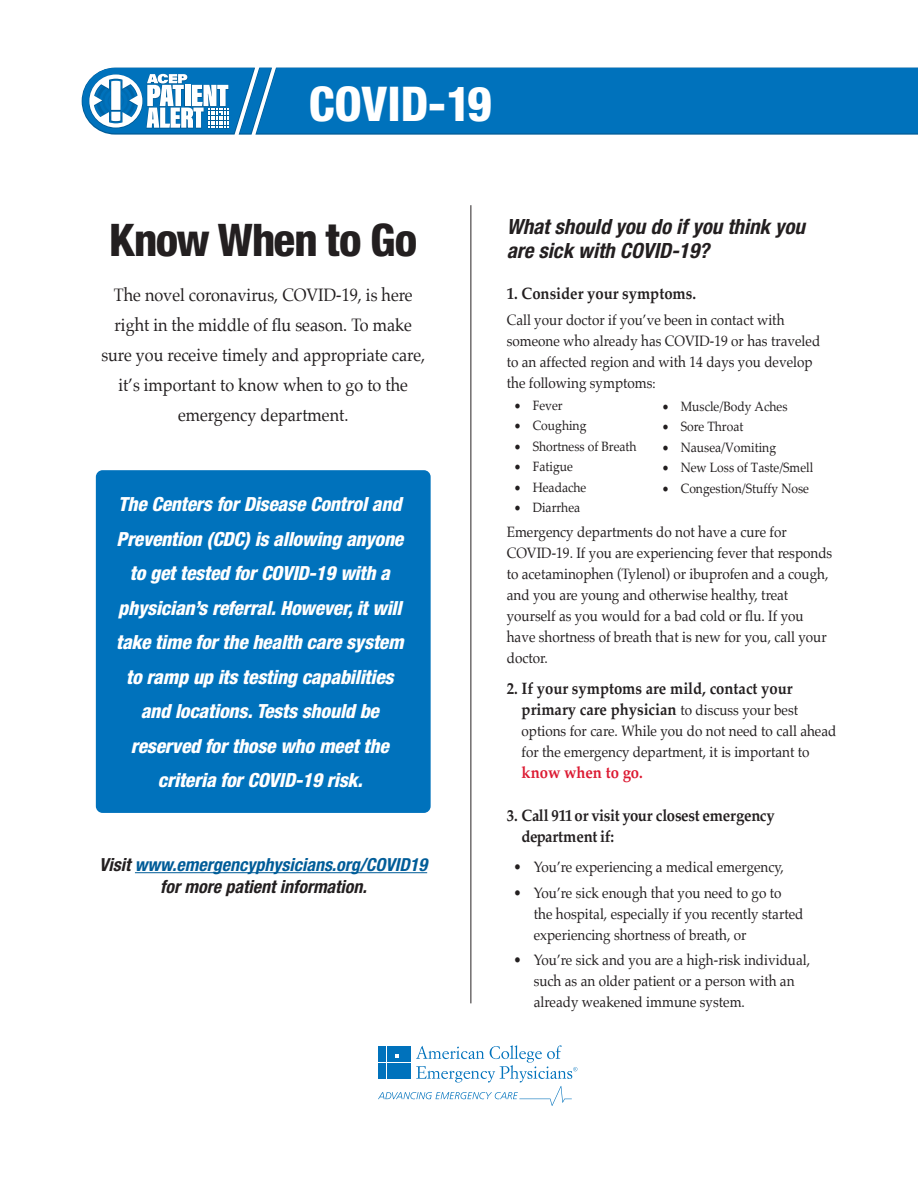
<style>
.page{position:relative;width:918px;height:1188px;background:#fff}
.page>*{position:absolute;margin:0;border:0;box-sizing:border-box;transform-origin:0 0}
.t1{font:800 condensed 48px "Helvetica Neue LT Std";color:#fff}
.t2{font:800 condensed 45px "Helvetica Neue LT Std";letter-spacing:-.02em;color:#231f20}
.Body_Copy{font:italic 700 condensed 21px/24px "Helvetica Neue LT Std";color:#231f20}
.Blue_Callout_Box{font:italic 800 condensed 19.5px/34.5px "Helvetica Neue LT Std";letter-spacing:-.01em;color:#fff;text-align:center}
.Body_Copy-2{font:18px/30px "Palatino";color:#231f20;text-align:center;scale:.9 1}
.Subhead_2_Questions{font:italic 700 condensed 18px/22.5px "Helvetica Neue LT Std";color:#005c98;text-align:center}
.Body_Copy_Answers{font:700 16.5px/21px "Palatino";color:#231f20;scale:.9 1}
.Body_Copy_Answers-2{font:700 16.5px/21px "Palatino";letter-spacing:-.02em;color:#231f20;scale:.9 1}
.Body_Copy-3{font:700 16.5px "Palatino";color:#231f20;scale:.9 1}
.Body_Copy_Answers-3{font:700 16.5px "Palatino";color:#dc1a32;scale:.9 1}
.Body_Copy-4{font:15px/21px "Palatino";color:#231f20;scale:.9 1}
.Body_Copy_Answers-4{font:15px/21px "Palatino";color:#231f20;scale:.9 1}
.t3{font:13.5px "Palatino Linotype";color:#231f20;scale:.9 1}
.s1{color:#231f20}
.s2{font-family:"Minion Pro"}
.s3{font-weight:400;font-size:15px}
</style>
<div class="page">
<hr style="left:135px;top:872px;width:292px;height:1px;background:#005c98">
<svg style="left:378px;top:1045px;width:199px;height:61px"></svg>
<svg style="left:81px;top:67px;width:837px;height:68px"></svg>
<div style="left:96px;top:470px;width:335px;height:343px;background:#0072bc;border-radius:7px"></div>
<hr style="left:471px;top:205px;width:1px;height:798px;background:#231f20">
<p class="t1" style="left:309px;top:74px;width:185px">COVID-19</p>
<p class="t2" style="left:109px;top:212px;width:309px">Know When to Go</p>
<p class="Body_Copy-2" style="left:101px;top:279px;width:361px">The novel coronavirus, COVID-19, is here right in the middle of flu season. To make sure you receive timely and appropriate care, it’s important to know when to go to the emergency department.</p>
<p class="Blue_Callout_Box" style="left:116px;top:487px;width:289px">The Centers for Disease Control and Prevention (CDC) is allowing anyone to get tested for COVID-19 with a physician’s referral. However, it will take time for the health care system to ramp up its testing capabilities and locations. Tests should be reserved for those who meet the criteria for COVID-19 risk.</p>
<p class="Subhead_2_Questions" style="left:99px;top:853px;width:329px"><span class="s1">Visit</span> www.emergencyphysicians.org/COVID19 <span class="s1">for more patient information.</span></p>
<p class="Body_Copy" style="left:507px;top:215px;width:300px">What should you do if you think you are sick with COVID-19?</p>
<p class="Body_Copy-3" style="left:507px;top:280px;width:212px">1. Consider your symptoms.</p>
<p class="Body_Copy-4" style="left:507px;top:310px;width:350px">Call your doctor if you’ve been in contact with someone who already has COVID-19 or has traveled to an affected region and with 14 days you develop the following symptoms<span class="s2">:</span></p>
<p class="t3" style="left:515px;top:396px;width:55px">• Fever</p>
<p class="t3" style="left:515px;top:416px;width:81px">• Coughing</p>
<p class="t3" style="left:515px;top:437px;width:137px">• Shortness of Breath</p>
<p class="t3" style="left:515px;top:457px;width:66px">• Fatigue</p>
<p class="t3" style="left:515px;top:478px;width:81px">• Headache</p>
<p class="t3" style="left:515px;top:498px;width:74px">• Diarrhea</p>
<p class="Body_Copy-4" style="left:507px;top:522px;width:363px">Emergency departments do not have a cure for COVID-19. If you are experiencing fever that responds to acetaminophen (Tylenol) or ibuprofen and a cough, and you are young and otherwise healthy, treat yourself as you would for a bad cold or flu. If you have shortness of breath that is new for you, call your doctor.</p>
<p class="t3" style="left:663px;top:396px;width:140px">• Muscle/Body Aches</p>
<p class="t3" style="left:663px;top:417px;width:91px">• Sore Throat</p>
<p class="t3" style="left:663px;top:437px;width:128px">• Nausea/Vomiting</p>
<p class="t3" style="left:663px;top:458px;width:169px">• New Loss of Taste/Smell</p>
<p class="t3" style="left:663px;top:479px;width:164px">• Congestion/Stuffy Nose</p>
<p class="Body_Copy_Answers" style="left:522px;top:678px;width:309px;text-indent:-15px">2. If your symptoms are mild, contact your primary care physician <span class="s3">to discuss your best</span></p>
<p class="Body_Copy_Answers-4" style="left:522px;top:721px;width:351px">options for care. While you do not need to call ahead for the emergency department, it is important to</p>
<p class="Body_Copy_Answers-3" style="left:522px;top:759px;width:136px">know when to go.</p>
<p class="Body_Copy_Answers-2" style="left:522px;top:805px;width:283px;text-indent:-15px">3. Call 911 or visit your closest emergency department if:</p>
<p class="Body_Copy-4" style="left:514px;top:857px;width:302px">• You’re experiencing a medical emergency,</p>
<p class="Body_Copy-4" style="left:534px;top:882px;width:301px;text-indent:-20px">• You’re sick enough that you need to go to the hospital, especially if you recently started experiencing shortness of breath, or</p>
<p class="Body_Copy-4" style="left:534px;top:949px;width:309px;text-indent:-20px">• You’re sick and you are a high-risk individual, such as an older patient or a person with an already weakened immune system.</p>
</div>
